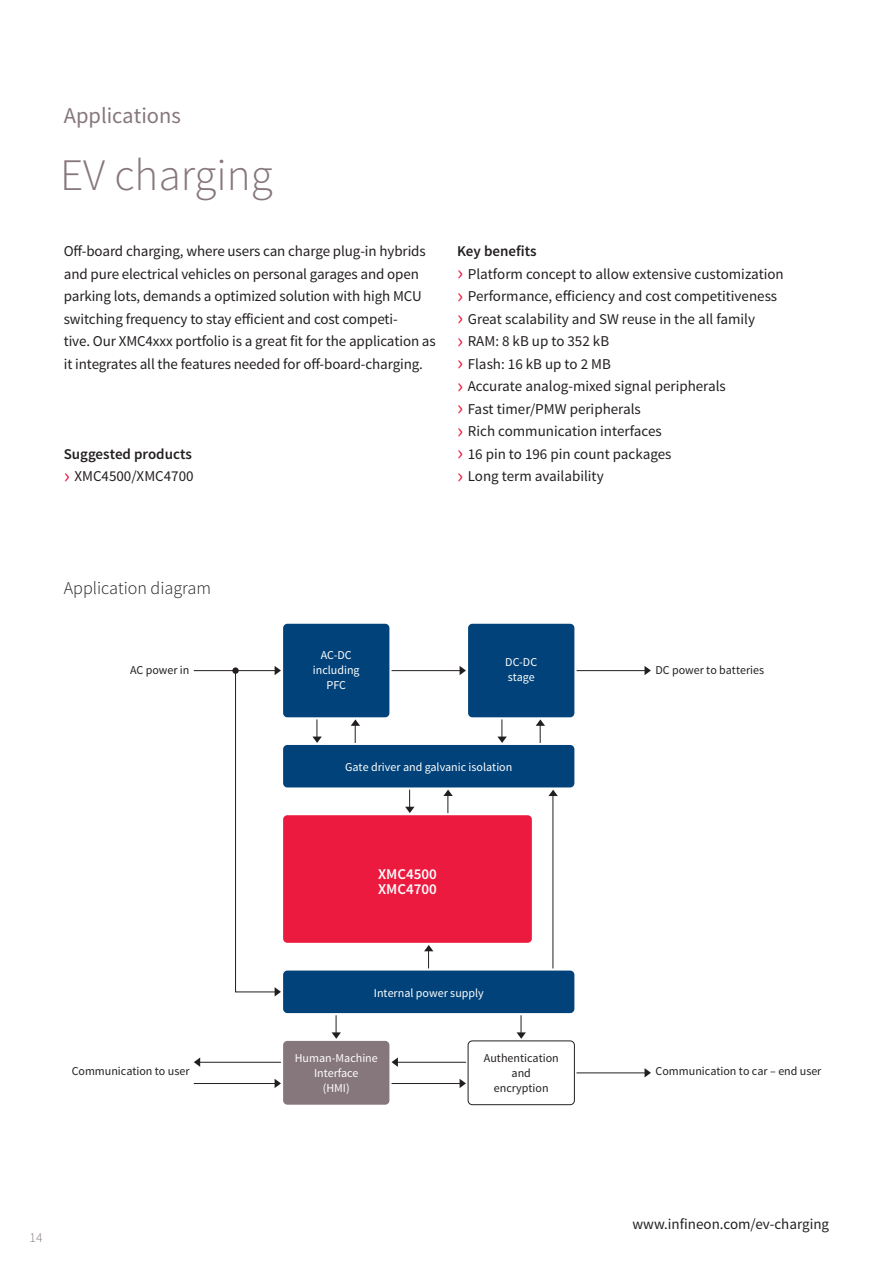
<style>
.page{position:relative;width:893px;height:1263px;background:#fff}
.page>*{position:absolute;margin:0;border:0;box-sizing:border-box;transform-origin:0 0}
.Brochure_A4_Headline{font:300 45px "Source Sans Pro";color:#86777c}
.Brochure_A4_Chapter{font:22.5px "Source Sans Pro";color:#86777c}
.Brochure_A4_Diagram{font:300 18px "Source Sans Pro";color:#231f20}
.Brochure_A4_Copy_10{font:15px/22.5px "Source Sans Pro";letter-spacing:-.01em;color:#231f20}
.Brochure_A4_Copy_Sub{font:600 15px "Source Sans Pro";color:#231f20}
.Title_A4_URL_10_pt{font:15px "Source Sans Pro";color:#231f20}
.t1{font:600 15px/15px "Source Sans Pro";color:#fff}
.t2{font:300 13.5px "Source Sans Pro";color:#86777c}
.t3{font:12px/15px "Source Sans Pro";color:#fff;text-align:center}
.t4{font:12px/15px "Source Sans Pro";color:#231f20;text-align:center}
.s1{font-size:22.5px;color:#ed1a40}
</style>
<div class="page">
<div style="left:283px;top:624px;width:106px;height:93px;background:#004279;border-radius:4px"></div>
<div style="left:283px;top:1041px;width:106px;height:64px;background:#86777c;border-radius:4px"></div>
<div style="left:468px;top:1040px;width:107px;height:65px;border:1px solid #231f20;border-radius:4px"></div>
<div style="left:283px;top:745px;width:291px;height:42px;background:#004279;border-radius:4px"></div>
<div style="left:283px;top:970px;width:291px;height:43px;background:#004279;border-radius:4px"></div>
<div style="left:468px;top:624px;width:106px;height:93px;background:#004279;border-radius:4px"></div>
<svg style="left:333px;top:1035px;width:6px;height:4px"></svg>
<svg style="left:518px;top:1035px;width:6px;height:4px"></svg>
<svg style="left:554px;top:791px;width:4px;height:5px"></svg>
<hr style="left:194px;top:670px;width:83px;height:1px;background:#231f20">
<svg style="left:275px;top:666px;width:5px;height:4px"></svg>
<svg style="left:460px;top:666px;width:5px;height:4px"></svg>
<hr style="left:395px;top:1062px;width:71px;height:1px;background:#231f20">
<svg style="left:392px;top:1057px;width:6px;height:10px"></svg>
<hr style="left:392px;top:1083px;width:70px;height:1px;background:#231f20">
<svg style="left:460px;top:1079px;width:6px;height:9px"></svg>
<hr style="left:198px;top:1062px;width:83px;height:1px;background:#231f20">
<svg style="left:194px;top:1057px;width:6px;height:10px"></svg>
<hr style="left:194px;top:1083px;width:83px;height:1px;background:#231f20">
<svg style="left:275px;top:1079px;width:6px;height:9px"></svg>
<hr style="left:576px;top:670px;width:71px;height:1px;background:#231f20">
<svg style="left:645px;top:666px;width:6px;height:9px"></svg>
<hr style="left:576px;top:1072px;width:71px;height:1px;background:#231f20">
<svg style="left:645px;top:1068px;width:6px;height:9px"></svg>
<svg style="left:235px;top:670px;width:319px;height:365px"></svg>
<svg style="left:232px;top:667px;width:7px;height:7px"></svg>
<p class="Brochure_A4_Chapter" style="left:64px;top:102px;width:119px">Applications</p>
<p class="Brochure_A4_Headline" style="left:60px;top:148px;width:214px">EV charging</p>
<p class="Brochure_A4_Copy_10" style="left:64px;top:240px;width:374px">Off-board charging, where users can charge plug-in hybrids and pure electrical vehicles on personal garages and open parking lots, demands a optimized solution with high MCU switching frequency to stay efficient and cost competi-<br>tive. Our XMC4xxx portfolio is a great fit for the application as it integrates all the features needed for off-board-charging.</p>
<p class="Brochure_A4_Copy_Sub" style="left:457px;top:242px;width:81px">Key benefits</p>
<p class="Brochure_A4_Copy_10" style="left:457px;top:263px;width:328px"><span class="s1">›</span> Platform concept to allow extensive customization</p>
<p class="Brochure_A4_Copy_10" style="left:457px;top:285px;width:322px"><span class="s1">›</span> Performance, efficiency and cost competitiveness</p>
<p class="Brochure_A4_Copy_10" style="left:457px;top:308px;width:299px"><span class="s1">›</span> Great scalability and SW reuse in the all family</p>
<p class="Brochure_A4_Copy_10" style="left:457px;top:330px;width:154px"><span class="s1">›</span> RAM: 8 kB up to 352 kB</p>
<p class="Brochure_A4_Copy_10" style="left:457px;top:353px;width:155px"><span class="s1">›</span> Flash: 16 kB up to 2 MB</p>
<p class="Brochure_A4_Copy_10" style="left:457px;top:375px;width:270px"><span class="s1">›</span> Accurate analog-mixed signal peripherals</p>
<p class="Brochure_A4_Copy_10" style="left:457px;top:398px;width:185px"><span class="s1">›</span> Fast timer/PMW peripherals</p>
<p class="Brochure_A4_Copy_10" style="left:457px;top:420px;width:206px"><span class="s1">›</span> Rich communication interfaces</p>
<p class="Brochure_A4_Copy_10" style="left:457px;top:443px;width:216px"><span class="s1">›</span> 16 pin to 196 pin count packages</p>
<p class="Brochure_A4_Copy_10" style="left:457px;top:465px;width:148px"><span class="s1">›</span> Long term availability</p>
<p class="Brochure_A4_Copy_Sub" style="left:64px;top:444px;width:130px">Suggested products</p>
<p class="Brochure_A4_Copy_10" style="left:64px;top:465px;width:131px"><span class="s1">›</span> XMC4500/XMC4700</p>
<p class="Brochure_A4_Diagram" style="left:64px;top:577px;width:149px">Application diagram</p>
<p class="t3" style="left:313px;top:647px;width:48px">AC-DC including<br>PFC</p>
<p class="t3" style="left:505px;top:655px;width:33px;text-align:left">DC-DC stage</p>
<p class="t4" style="left:130px;top:662px;width:61px">AC power in</p>
<p class="t4" style="left:655px;top:662px;width:110px">DC power to batteries</p>
<p class="t3" style="left:345px;top:760px;width:169px">Gate driver and galvanic isolation</p>
<p class="t1" style="left:378px;top:867px;width:60px">XMC4500<br>XMC4700</p>
<p class="t3" style="left:374px;top:986px;width:111px">Internal power supply</p>
<p class="t3" style="left:295px;top:1051px;width:85px">Human-Machine<br>Interface<br>(HMI)</p>
<p class="t4" style="left:484px;top:1051px;width:76px">Authentication and encryption</p>
<p class="t4" style="left:72px;top:1064px;width:119px">Communication to user</p>
<p class="t4" style="left:655px;top:1064px;width:167px">Communication to car – end user</p>
<p class="t2" style="left:30px;top:1229px;width:14px">14</p>
<p class="Title_A4_URL_10_pt" style="left:632px;top:1215px;width:198px">www.infineon.com/ev-charging</p>
</div>
